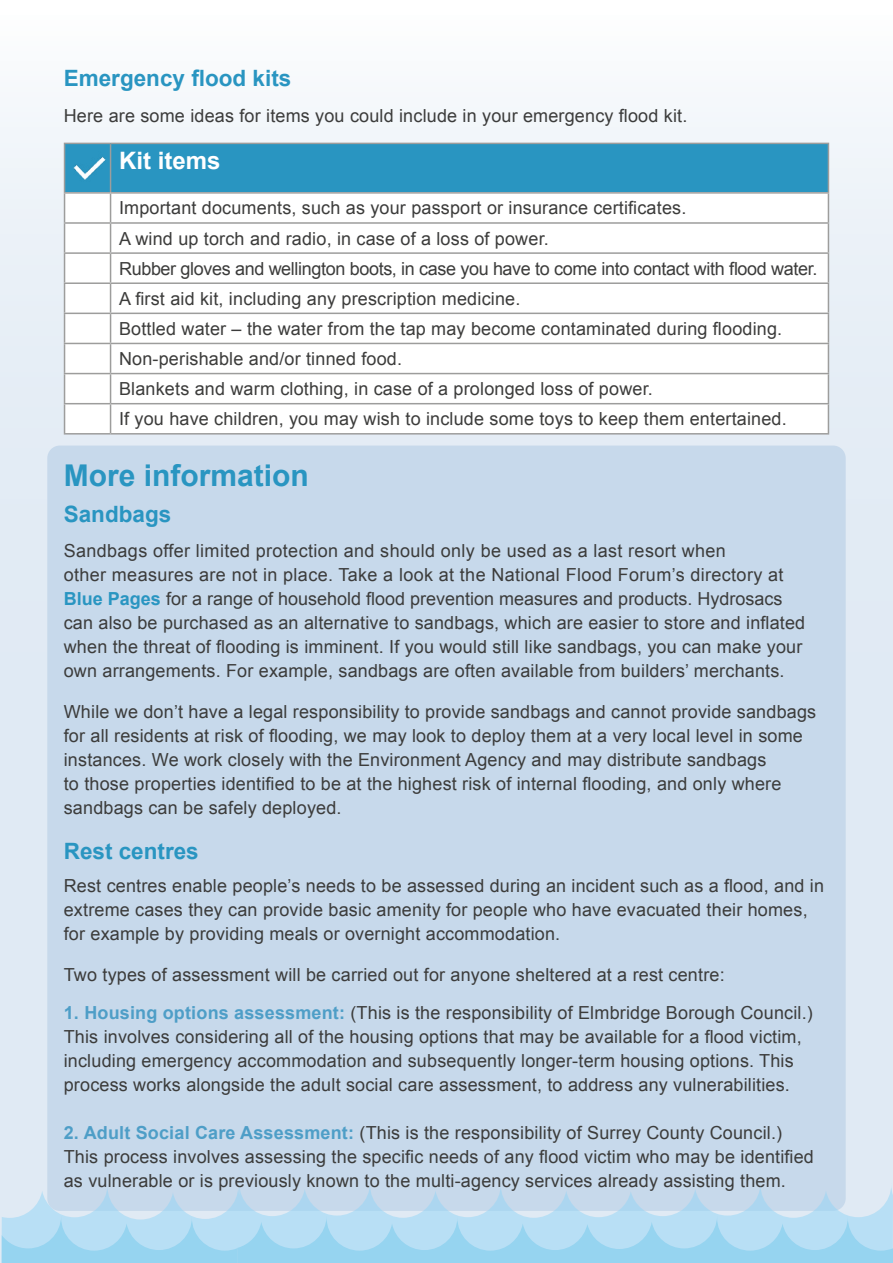
<style>
.page{position:relative;width:893px;height:1263px;background:#fff}
.page>*{position:absolute;margin:0;border:0;box-sizing:border-box;transform-origin:0 0}
.t1{font:700 30px "Arial";color:#2995c1}
.t2{font:700 24px "Arial";color:#fff}
.t3{font:700 22.5px "Arial";color:#2995c1}
.t4{font:18px/24px "Arial";letter-spacing:.01em;color:#3c3c3b}
.t5{font:18px "Arial";letter-spacing:-.02em;color:#3c3c3b}
.s1{font-weight:700;color:#2995c1}
.s2{font-weight:700;color:#4e9ec7}
</style>
<div class="page">
<div style="left:0;top:15px;width:893px;height:1248px;background:linear-gradient(to bottom,#f0f5f9,#d9e5f1)"></div>
<div style="left:65px;top:143px;width:46px;height:50px;background:#2995c1"></div>
<div style="left:111px;top:143px;width:717px;height:50px;background:#2995c1"></div>
<div style="left:65px;top:193px;width:46px;height:30px;background:#fff"></div>
<div style="left:111px;top:193px;width:717px;height:30px;background:#fff"></div>
<div style="left:65px;top:223px;width:46px;height:30px;background:#fff"></div>
<div style="left:111px;top:223px;width:717px;height:30px;background:#fff"></div>
<div style="left:65px;top:253px;width:46px;height:30px;background:#fff"></div>
<div style="left:111px;top:253px;width:717px;height:30px;background:#fff"></div>
<div style="left:65px;top:283px;width:46px;height:30px;background:#fff"></div>
<div style="left:111px;top:283px;width:717px;height:30px;background:#fff"></div>
<div style="left:65px;top:313px;width:46px;height:30px;background:#fff"></div>
<div style="left:111px;top:313px;width:717px;height:30px;background:#fff"></div>
<div style="left:65px;top:343px;width:46px;height:31px;background:#fff"></div>
<div style="left:111px;top:343px;width:717px;height:31px;background:#fff"></div>
<div style="left:65px;top:374px;width:46px;height:30px;background:#fff"></div>
<div style="left:111px;top:374px;width:717px;height:30px;background:#fff"></div>
<div style="left:65px;top:404px;width:46px;height:30px;background:#fff"></div>
<div style="left:111px;top:404px;width:717px;height:30px;background:#fff"></div>
<hr style="left:64px;top:143px;width:47px;height:1px;background:#9d9d9c">
<hr style="left:64px;top:144px;width:1px;height:48px;background:#9d9d9c">
<hr style="left:111px;top:143px;width:718px;height:1px;background:#9d9d9c">
<hr style="left:110px;top:144px;width:1px;height:48px;background:#9d9d9c">
<hr style="left:828px;top:144px;width:1px;height:48px;background:#9d9d9c">
<hr style="left:64px;top:192px;width:47px;height:2px;background:#9d9d9c">
<hr style="left:111px;top:192px;width:718px;height:2px;background:#9d9d9c">
<hr style="left:64px;top:222px;width:47px;height:2px;background:#9d9d9c">
<hr style="left:111px;top:222px;width:718px;height:2px;background:#9d9d9c">
<hr style="left:64px;top:252px;width:47px;height:2px;background:#9d9d9c">
<hr style="left:111px;top:252px;width:718px;height:2px;background:#9d9d9c">
<hr style="left:64px;top:282px;width:47px;height:2px;background:#9d9d9c">
<hr style="left:111px;top:282px;width:718px;height:2px;background:#9d9d9c">
<hr style="left:64px;top:313px;width:47px;height:1px;background:#9d9d9c">
<hr style="left:111px;top:313px;width:718px;height:1px;background:#9d9d9c">
<hr style="left:64px;top:343px;width:47px;height:1px;background:#9d9d9c">
<hr style="left:111px;top:343px;width:718px;height:1px;background:#9d9d9c">
<hr style="left:64px;top:373px;width:47px;height:1px;background:#9d9d9c">
<hr style="left:111px;top:373px;width:718px;height:1px;background:#9d9d9c">
<hr style="left:64px;top:403px;width:47px;height:1px;background:#9d9d9c">
<svg style="left:64px;top:194px;width:1px;height:239px"></svg>
<hr style="left:111px;top:403px;width:718px;height:1px;background:#9d9d9c">
<svg style="left:110px;top:194px;width:1px;height:239px"></svg>
<svg style="left:828px;top:194px;width:1px;height:239px"></svg>
<hr style="left:64px;top:433px;width:47px;height:2px;background:#9d9d9c">
<hr style="left:111px;top:433px;width:718px;height:2px;background:#9d9d9c">
<img style="left:73px;top:157px;width:33px;height:23px">
<div style="left:47px;top:446px;width:799px;height:765px;background:#c7d9eb;border-radius:13px"></div>
<svg style="left:0;top:1183px;width:893px;height:80px"></svg>
<svg style="left:1px;top:1215px;width:892px;height:48px;background:#aadaf2"></svg>
<p class="t3" style="left:64px;top:63px;width:229px">Emergency flood kits</p>
<p class="t4" style="left:64px;top:103px;width:625px">Here are some ideas for items you could include in your emergency flood kit.</p>
<p class="t2" style="left:119px;top:145px;width:103px">Kit items</p>
<p class="t4" style="left:119px;top:196px;width:569px">Important documents, such as your passport or insurance certificates.</p>
<p class="t4" style="left:119px;top:226px;width:431px">A wind up torch and radio, in case of a loss of power.</p>
<p class="t5" style="left:119px;top:257px;width:700px">Rubber gloves and wellington boots, in case you have to come into contact with flood water.</p>
<p class="t4" style="left:119px;top:287px;width:403px">A first aid kit, including any prescription medicine.</p>
<p class="t4" style="left:119px;top:317px;width:665px">Bottled water – the water from the tap may become contaminated during flooding.</p>
<p class="t4" style="left:119px;top:347px;width:285px">Non-perishable and/or tinned food.</p>
<p class="t4" style="left:119px;top:377px;width:535px">Blankets and warm clothing, in case of a prolonged loss of power.</p>
<p class="t4" style="left:119px;top:407px;width:669px">If you have children, you may wish to include some toys to keep them entertained.</p>
<p class="t1" style="left:64px;top:455px;width:247px">More information</p>
<p class="t3" style="left:64px;top:499px;width:109px">Sandbags</p>
<p class="t4" style="left:64px;top:538px;width:743px">Sandbags offer limited protection and should only be used as a last resort when<br>other measures are not in place. Take a look at the National Flood Forum’s directory at <span class="s1">Blue Pages</span> for a range of household flood prevention measures and products. Hydrosacs can also be purchased as an alternative to sandbags, which are easier to store and inflated when the threat of flooding is imminent. If you would still like sandbags, you can make your own arrangements. For example, sandbags are often available from builders’ merchants.</p>
<p class="t4" style="left:64px;top:699px;width:754px">While we don’t have a legal responsibility to provide sandbags and cannot provide sandbags for all residents at risk of flooding, we may look to deploy them at a very local level in some instances. We work closely with the Environment Agency and may distribute sandbags<br>to those properties identified to be at the highest risk of internal flooding, and only where sandbags can be safely deployed.</p>
<p class="t3" style="left:64px;top:836px;width:137px">Rest centres</p>
<p class="t4" style="left:64px;top:874px;width:762px">Rest centres enable people’s needs to be assessed during an incident such as a flood, and in extreme cases they can provide basic amenity for people who have evacuated their homes, for example by providing meals or overnight accommodation.</p>
<p class="t4" style="left:64px;top:963px;width:662px">Two types of assessment will be carried out for anyone sheltered at a rest centre:</p>
<p class="t4" style="left:64px;top:1001px;width:751px"><span class="s2">1. Housing options assessment:</span> (This is the responsibility of Elmbridge Borough Council.)<br>This involves considering all of the housing options that may be available for a flood victim, including emergency accommodation and subsequently longer-term housing options. This process works alongside the adult social care assessment, to address any vulnerabilities.</p>
<p class="t4" style="left:64px;top:1121px;width:752px"><span class="s2">2. Adult Social Care Assessment:</span> (This is the responsibility of Surrey County Council.)<br>This process involves assessing the specific needs of any flood victim who may be identified as vulnerable or is previously known to the multi-agency services already assisting them.</p>
</div>
